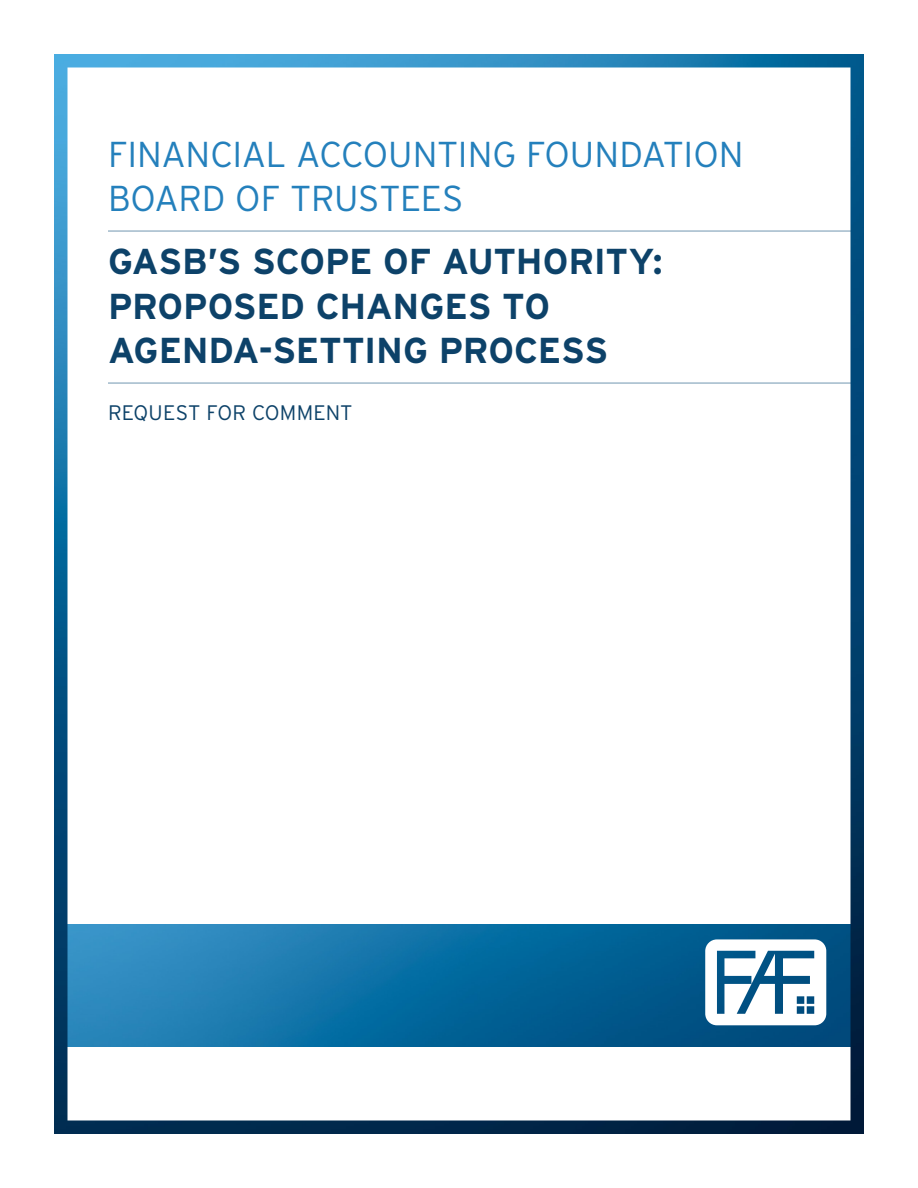
<style>
.page{position:relative;width:918px;height:1188px;background:#fff}
.page>*{position:absolute;margin:0;border:0;box-sizing:border-box;transform-origin:0 0}
.t1{font:700 36px/44.2px "Interstate";letter-spacing:-.005em;color:#0d4269}
.t2{font:300 36px/44.2px "Interstate";letter-spacing:-.01em;color:#2480bc}
.t3{font:300 21px "Interstate";letter-spacing:.01em;color:#0d4269}
</style>
<div class="page">
<img style="left:54px;top:54px;width:810px;height:1080px">
<svg style="left:705px;top:939px;width:121px;height:86px"></svg>
<p class="t2" style="left:108px;top:132px;width:637px">FINANCIAL ACCOUNTING FOUNDATION<br>BOARD OF TRUSTEES</p>
<p class="t1" style="left:108px;top:239px;width:556px">GASB’S SCOPE OF AUTHORITY:<br>PROPOSED CHANGES TO<br>AGENDA-SETTING PROCESS</p>
<p class="t3" style="left:108px;top:401px;width:54px">REQUEST</p>
<p class="t3" style="left:206px;top:401px;width:121px">FOR COMMENT</p>
</div>
